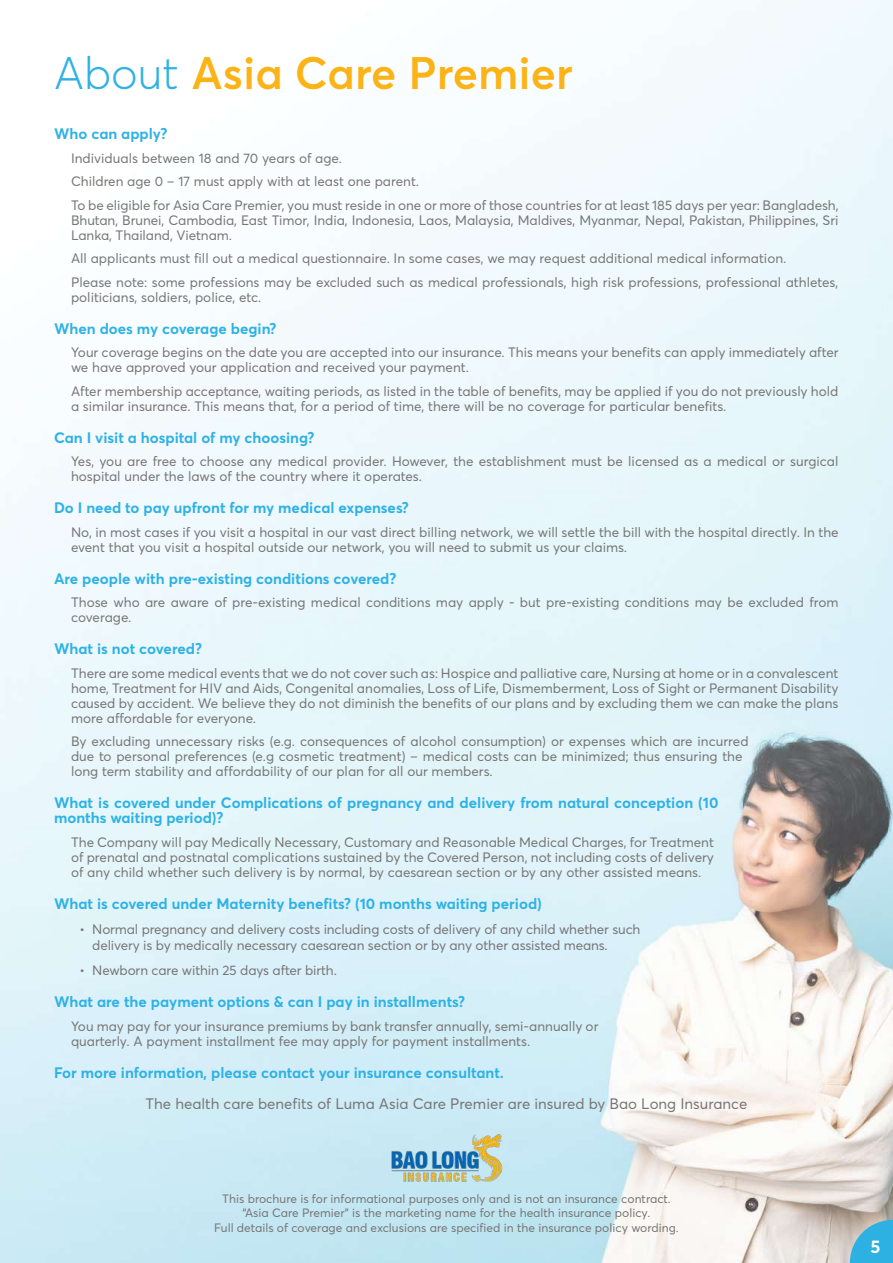
<style>
.page{position:relative;width:893px;height:1263px;background:#fff}
.page>*{position:absolute;margin:0;border:0;box-sizing:border-box;transform-origin:0 0}
.t1{font:600 45px "Averta";color:#fbb316}
.t2{font:700 18px "Averta";color:#fff}
.t3{font:700 15px/15px "Averta";color:#2eb2e5}
.t4{font:15px "Averta";color:#777674}
.t5{font:13.5px/15px "Averta";color:#777674}
.t6{font:12px/14.4px "Averta";color:#777674;text-align:center}
.s1{font-weight:300;color:#2eb2e5}
</style>
<div class="page">
<img style="left:0;top:0;width:893px;height:1263px">
<svg style="left:850px;top:1220px;width:43px;height:43px;background:#4db3d7"></svg>
<svg style="left:0;top:1220px;width:1px;height:43px"></svg>
<img style="left:389px;top:1133px;width:115px;height:56px">
<h1 class="t1" style="left:54px;top:45px;width:520px"><span class="s1">About</span> Asia Care Premier</h1>
<p class="t3" style="left:54px;top:126px;width:115px">Who can apply?</p>
<p class="t5" style="left:71px;top:146px;width:769px;line-height:23.5px">Individuals between 18 and 70 years of age.<br>Children age 0 – 17 must apply with at least one parent.<br>To be eligible for Asia Care Premier, you must reside in one or more of those countries for at least 185 days per year: Bangladesh,</p>
<p class="t5" style="left:71px;top:212px;width:769px">Bhutan, Brunei, Cambodia, East Timor, India, Indonesia, Laos, Malaysia, Maldives, Myanmar, Nepal, Pakistan, Philippines, Sri<br>Lanka, Thailand, Vietnam.</p>
<p class="t5" style="left:71px;top:247px;width:769px;line-height:23.5px">All applicants must fill out a medical questionnaire. In some cases, we may request additional medical information.<br>Please note: some professions may be excluded such as medical professionals, high risk professions, professional athletes,</p>
<p class="t5" style="left:71px;top:289px;width:192px">politicians, soldiers, police, etc.</p>
<p class="t3" style="left:54px;top:321px;width:224px">When does my coverage begin?</p>
<p class="t5" style="left:71px;top:345px;width:769px">Your coverage begins on the date you are accepted into our insurance. This means your benefits can apply immediately after we have approved your application and received your payment.</p>
<p class="t5" style="left:71px;top:383px;width:769px">After membership acceptance, waiting periods, as listed in the table of benefits, may be applied if you do not previously hold a similar insurance. This means that, for a period of time, there will be no coverage for particular benefits.</p>
<p class="t3" style="left:54px;top:430px;width:262px">Can I visit a hospital of my choosing?</p>
<p class="t5" style="left:71px;top:454px;width:769px">Yes, you are free to choose any medical provider. However, the establishment must be licensed as a medical or surgical hospital under the laws of the country where it operates.</p>
<p class="t3" style="left:54px;top:500px;width:356px">Do I need to pay upfront for my medical expenses?</p>
<p class="t5" style="left:71px;top:524px;width:769px">No, in most cases if you visit a hospital in our vast direct billing network, we will settle the bill with the hospital directly. In the event that you visit a hospital outside our network, you will need to submit us your claims.</p>
<p class="t3" style="left:54px;top:571px;width:344px">Are people with pre-existing conditions covered?</p>
<p class="t5" style="left:71px;top:595px;width:769px">Those who are aware of pre-existing medical conditions may apply - but pre-existing conditions may be excluded from coverage.</p>
<p class="t3" style="left:54px;top:641px;width:150px">What is not covered?</p>
<p class="t5" style="left:71px;top:665px;width:769px;text-align:justify">There are some medical events that we do not cover such as: Hospice and palliative care, Nursing at home or in a convalescent home, Treatment for HIV and Aids, Congenital anomalies, Loss of Life, Dismemberment, Loss of Sight or Permanent Disability caused by accident. We believe they do not diminish the benefits of our plans and by excluding them we can make the plans more affordable for everyone.</p>
<p class="t5" style="left:71px;top:734px;width:679px">By excluding unnecessary risks (e.g. consequences of alcohol consumption) or expenses which are incurred due to personal preferences (e.g cosmetic treatment) – medical costs can be minimized; thus ensuring the long term stability and affordability of our plan for all our members.</p>
<p class="t3" style="left:54px;top:795px;width:666px">What is covered under Complications of pregnancy and delivery from natural conception (10 months waiting period)?</p>
<p class="t5" style="left:71px;top:834px;width:645px;text-align:justify">The Company will pay Medically Necessary, Customary and Reasonable Medical Charges, for Treatment of prenatal and postnatal complications sustained by the Covered Person, not including costs of delivery of any child whether such delivery is by normal, by caesarean section or by any other assisted means.</p>
<p class="t3" style="left:54px;top:896px;width:489px">What is covered under Maternity benefits? (10 months waiting period)</p>
<p class="t5" style="left:92px;top:921px;width:550px;line-height:16.5px;text-indent:-13px">• Normal pregnancy and delivery costs including costs of delivery of any child whether such delivery is by medically necessary caesarean section or by any other assisted means.</p>
<p class="t5" style="left:80px;top:963px;width:259px">• Newborn care within 25 days after birth.</p>
<p class="t3" style="left:54px;top:994px;width:413px">What are the payment options &amp; can I pay in installments?</p>
<p class="t5" style="left:71px;top:1018px;width:529px">You may pay for your insurance premiums by bank transfer annually, semi-annually or quarterly. A payment installment fee may apply for payment installments.</p>
<p class="t3" style="left:54px;top:1065px;width:451px">For more information, please contact your insurance consultant.</p>
<p class="t4" style="left:146px;top:1095px;width:603px">The health care benefits of Luma Asia Care Premier are insured by Bao Long Insurance</p>
<p class="t6" style="left:214px;top:1191px;width:466px">This brochure is for informational purposes only and is not an insurance contract. “Asia Care Premier” is the marketing name for the health insurance policy.<br>Full details of coverage and exclusions are specified in the insurance policy wording.</p>
<h2 class="t2" style="left:871px;top:1235px;width:11px">5</h2>
</div>
